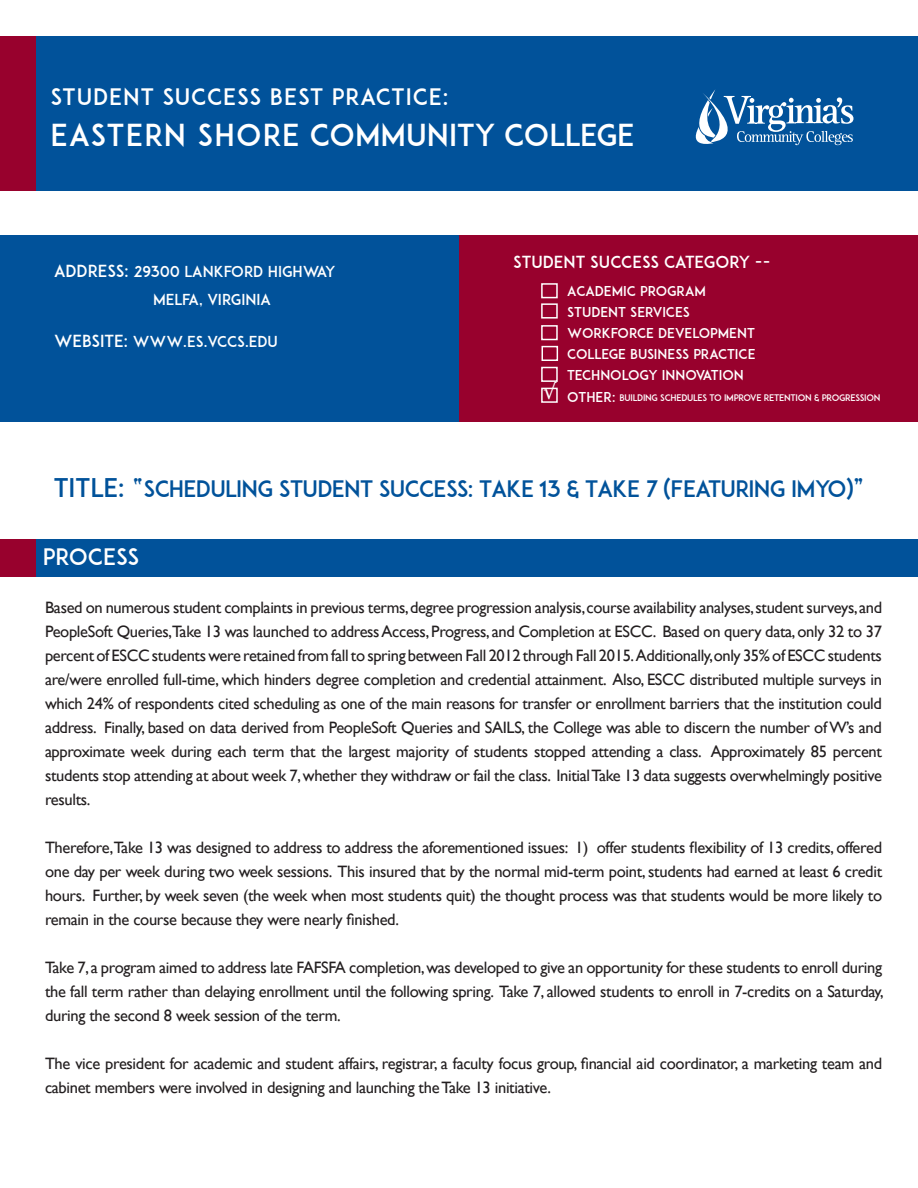
<style>
.page{position:relative;width:918px;height:1188px;background:#fff}
.page>*{position:absolute;margin:0;border:0;box-sizing:border-box;transform-origin:0 0}
.t1{font:30px "ADAM.CGPRO";color:#fff}
.t2{font:22.5px "ADAM.CGPRO";letter-spacing:-.03em;color:#01529a}
.t3{font:22.5px "ADAM.CGPRO";letter-spacing:.03em;color:#fff}
.t4{font:22.5px "ADAM.CGPRO";color:#fff}
.t5{font:16.5px/24px "Gill Sans";letter-spacing:-.02em;color:#231f20;text-align:justify}
.t6{font:16.5px "ADAM.CGPRO";color:#fff}
.t7{font:15px/28.5px "ADAM.CGPRO";color:#fff}
.t8{font:13.5px/21px "ADAM.CGPRO";color:#fff}
.t9{font:9px "ADAM.CGPRO";letter-spacing:-.025em;color:#fff}
.s1{font-size:16.5px}
.s2{font-size:13.5px}
.s3{font-size:25.5px}
</style>
<div class="page">
<div style="left:36px;top:36px;width:882px;height:155px;background:#01529a"></div>
<div style="left:0;top:36px;width:36px;height:155px;background:#98012d"></div>
<svg style="left:696px;top:89px;width:157px;height:57px"></svg>
<div style="left:0;top:236px;width:459px;height:186px;background:#01529a"></div>
<div style="left:459px;top:236px;width:459px;height:186px;background:#98012d"></div>
<div style="left:541px;top:283px;width:17px;height:15px;border:2px solid #fff"></div>
<div style="left:541px;top:303px;width:17px;height:16px;border:2px solid #fff"></div>
<div style="left:541px;top:325px;width:17px;height:15px;border:2px solid #fff"></div>
<div style="left:541px;top:388px;width:17px;height:15px;border:2px solid #fff"></div>
<div style="left:541px;top:367px;width:17px;height:15px;border:2px solid #fff"></div>
<div style="left:0;top:540px;width:36px;height:37px;background:#98012d"></div>
<div style="left:36px;top:540px;width:882px;height:37px;background:#01529a"></div>
<div style="left:541px;top:346px;width:17px;height:15px;border:2px solid #fff"></div>
<svg style="left:544px;top:381px;width:13px;height:18px"></svg>
<h2 class="t3" style="left:50px;top:83px;width:400px">STUDENT SUCCESS BEST PRACTICE:</h2>
<h1 class="t1" style="left:50px;top:116px;width:586px">EASTERN SHORE COMMUNITY COLLEGE</h1>
<p class="t7" style="left:153px;top:257px;width:184px;text-indent:-99px"><span class="s1">ADDRESS:</span> 29300 LANKFORD HIGHWAY<br>MELFA, VIRGINIA</p>
<p class="t7" style="left:54px;top:327px;width:226px"><span class="s1">WEBSITE:</span> WWW.ES.VCCS.EDU</p>
<p class="t6" style="left:513px;top:252px;width:259px">STUDENT SUCCESS CATEGORY --</p>
<p class="t8" style="left:567px;top:281px;width:190px">ACADEMIC PROGRAM<br>STUDENT SERVICES<br>WORKFORCE DEVELOPMENT<br>COLLEGE BUSINESS PRACTICE<br>TECHNOLOGY INNOVATION</p>
<p class="t9" style="left:567px;top:393px;width:315px"><span class="s2">OTHER:</span> BUILDING SCHEDULES TO IMPROVE RETENTION &amp; PROGRESSION</p>
<h2 class="t2" style="left:54px;top:475px;width:812px"><span class="s3">TITLE: “</span>SCHEDULING STUDENT SUCCESS: TAKE 13 &amp; TAKE 7 (FEATURING IMYO)<span class="s3">”</span></h2>
<h2 class="t4" style="left:43px;top:543px;width:98px">PROCESS</h2>
<p class="t5" style="left:45px;top:595px;width:839px">Based on numerous student complaints in previous terms, degree progression analysis, course availability analyses, student surveys, and PeopleSoft Queries,Take 13 was launched to address Access, Progress, and Completion at ESCC. Based on query data, only 32 to 37 percent of ESCC students were retained from fall to spring between Fall 2012 through Fall 2015. Additionally,only 35% of ESCC students are/were enrolled full-time, which hinders degree completion and credential attainment. Also, ESCC distributed multiple surveys in which 24% of respondents cited scheduling as one of the main reasons for transfer or enrollment barriers that the institution could address. Finally, based on data derived from PeopleSoft Queries and SAILS, the College was able to discern the number of W’s and approximate week during each term that the largest majority of students stopped attending a class. Approximately 85 percent students stop attending at about week 7, whether they withdraw or fail the class. Initial Take 13 data suggests overwhelmingly positive results.</p>
<p class="t5" style="left:45px;top:835px;width:839px">Therefore,Take 13 was designed to address to address the aforementioned issues: 1) offer students flexibility of 13 credits, offered one day per week during two week sessions. This insured that by the normal mid-term point, students had earned at least 6 credit hours. Further, by week seven (the week when most students quit) the thought process was that students would be more likely to remain in the course because they were nearly finished.</p>
<p class="t5" style="left:45px;top:955px;width:840px">Take 7, a program aimed to address late FAFSFA completion, was developed to give an opportunity for these students to enroll during the fall term rather than delaying enrollment until the following spring. Take 7, allowed students to enroll in 7-credits on a Saturday, during the second 8 week session of the term.</p>
<p class="t5" style="left:45px;top:1051px;width:839px">The vice president for academic and student affairs, registrar, a faculty focus group, financial aid coordinator, a marketing team and cabinet members were involved in designing and launching the Take 13 initiative.</p>
</div>
